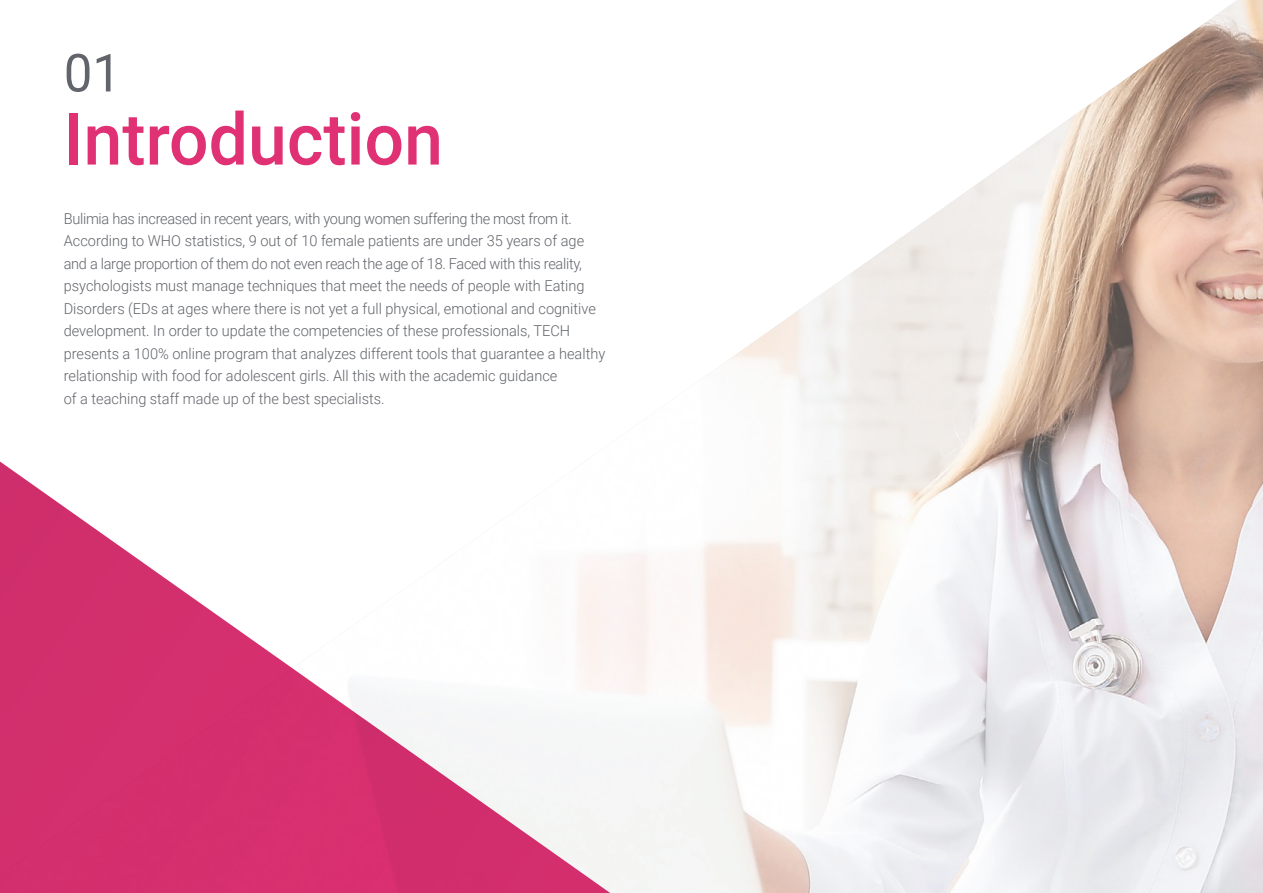
<style>
.page{position:relative;width:1263px;height:893px;background:#fff}
.page>*{position:absolute;margin:0;border:0;box-sizing:border-box;transform-origin:0 0}
.t1{font:500 72px "Roboto";color:#df3174}
.t2{font:52.5px "Roboto";color:#61646a}
.t3{font:300 15px/22.5px "Roboto";color:#61646a}
</style>
<div class="page">
<img style="left:640px;top:0;width:623px;height:893px">
<svg style="left:0;top:461px;width:640px;height:432px"></svg>
<h2 class="t2" style="left:64px;top:36px;width:59px">01</h2>
<h1 class="t1" style="left:64px;top:89px;width:381px">Introduction</h1>
<p class="t3" style="left:64px;top:207px;width:543px">Bulimia has increased in recent years, with young women suffering the most from it.<br>According to WHO statistics, 9 out of 10 female patients are under 35 years of age and a large proportion of them do not even reach the age of 18. Faced with this reality, psychologists must manage techniques that meet the needs of people with Eating Disorders (EDs at ages where there is not yet a full physical, emotional and cognitive development. In order to update the competencies of these professionals, TECH presents a 100% online program that analyzes different tools that guarantee a healthy relationship with food for adolescent girls. All this with the academic guidance<br>of a teaching staff made up of the best specialists.</p>
</div>
